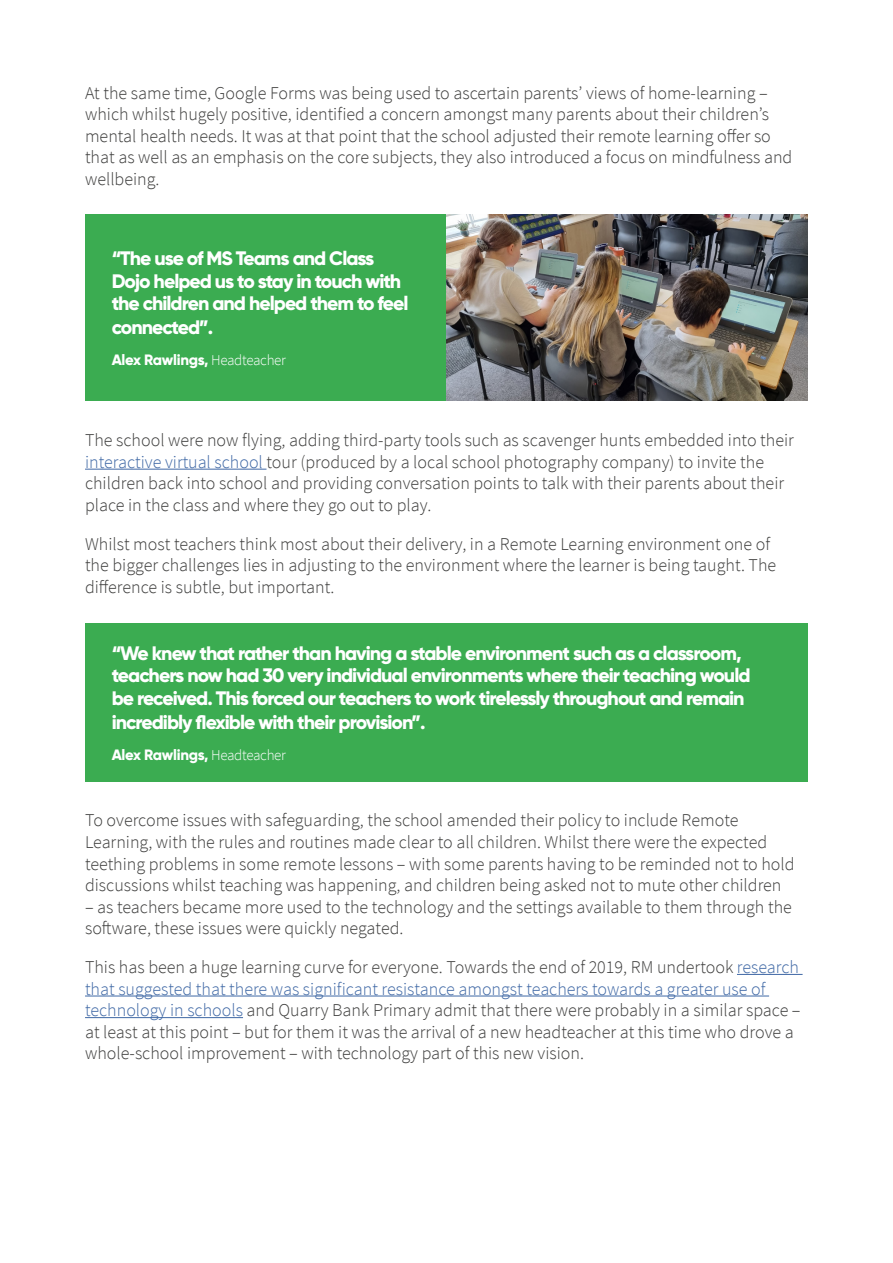
<style>
.page{position:relative;width:893px;height:1263px;background:#fff}
.page>*{position:absolute;margin:0;border:0;box-sizing:border-box;transform-origin:0 0}
.t1{font:800 19.5px/23px "Gilroy";letter-spacing:-.05em;color:#fff}
.t2{font:300 18px/21.6px "Source Sans Pro";color:#3c3c3b}
.t3{font:800 15px "Gilroy";letter-spacing:-.02em;color:#fff}
.s1{font-family:"Source Sans Pro";font-weight:300}
.s2{color:#3f68a5}
</style>
<div class="page">
<div style="left:85px;top:215px;width:723px;height:186px;background:#3bac51"></div>
<img style="left:446px;top:215px;width:362px;height:186px">
<hr style="left:85px;top:469px;width:181px;height:1px;background:#3f68a5">
<div style="left:85px;top:623px;width:723px;height:158px;background:#3bac51"></div>
<hr style="left:737px;top:974px;width:66px;height:1px;background:#3f68a5">
<hr style="left:85px;top:995px;width:684px;height:1px;background:#3f68a5">
<hr style="left:85px;top:1017px;width:158px;height:1px;background:#3f68a5">
<p class="t2" style="left:85px;top:82px;width:709px">At the same time, Google Forms was being used to ascertain parents’ views of home-learning – which whilst hugely positive, identified a concern amongst many parents about their children’s mental health needs. It was at that point that the school adjusted their remote learning offer so that as well as an emphasis on the core subjects, they also introduced a focus on mindfulness and wellbeing.</p>
<p class="t1" style="left:112px;top:247px;width:298px">“The use of MS Teams and Class<br>Dojo helped us to stay in touch with the children and helped them to feel connected”.</p>
<p class="t3" style="left:112px;top:351px;width:176px">Alex Rawlings, <span class="s1">Headteacher</span></p>
<p class="t2" style="left:85px;top:429px;width:710px">The school were now flying, adding third-party tools such as scavenger hunts embedded into their <span class="s2">interactive virtual school</span> tour (produced by a local school photography company) to invite the children back into school and providing conversation points to talk with their parents about their place in the class and where they go out to play.</p>
<p class="t2" style="left:85px;top:533px;width:693px">Whilst most teachers think most about their delivery, in a Remote Learning environment one of the bigger challenges lies in adjusting to the environment where the learner is being taught. The difference is subtle, but important.</p>
<p class="t1" style="left:112px;top:642px;width:640px">“We knew that rather than having a stable environment such as a classroom, teachers now had 30 very individual environments where their teaching would be received. This forced our teachers to work tirelessly throughout and remain incredibly flexible with their provision”.</p>
<p class="t3" style="left:112px;top:745px;width:176px">Alex Rawlings, <span class="s1">Headteacher</span></p>
<p class="t2" style="left:85px;top:810px;width:711px">To overcome issues with safeguarding, the school amended their policy to include Remote Learning, with the rules and routines made clear to all children. Whilst there were the expected teething problems in some remote lessons – with some parents having to be reminded not to hold discussions whilst teaching was happening, and children being asked not to mute other children</p>
<p class="t2" style="left:85px;top:896px;width:708px">– as teachers became more used to the technology and the settings available to them through the software, these issues were quickly negated.</p>
<p class="t2" style="left:85px;top:956px;width:717px">This has been a huge learning curve for everyone. Towards the end of 2019, RM undertook <span class="s2">research that suggested that there was significant resistance amongst teachers towards a greater use of technology in schools</span> and Quarry Bank Primary admit that there were probably in a similar space – at least at this point – but for them it was the arrival of a new headteacher at this time who drove a whole-school improvement – with technology part of this new vision.</p>
</div>
